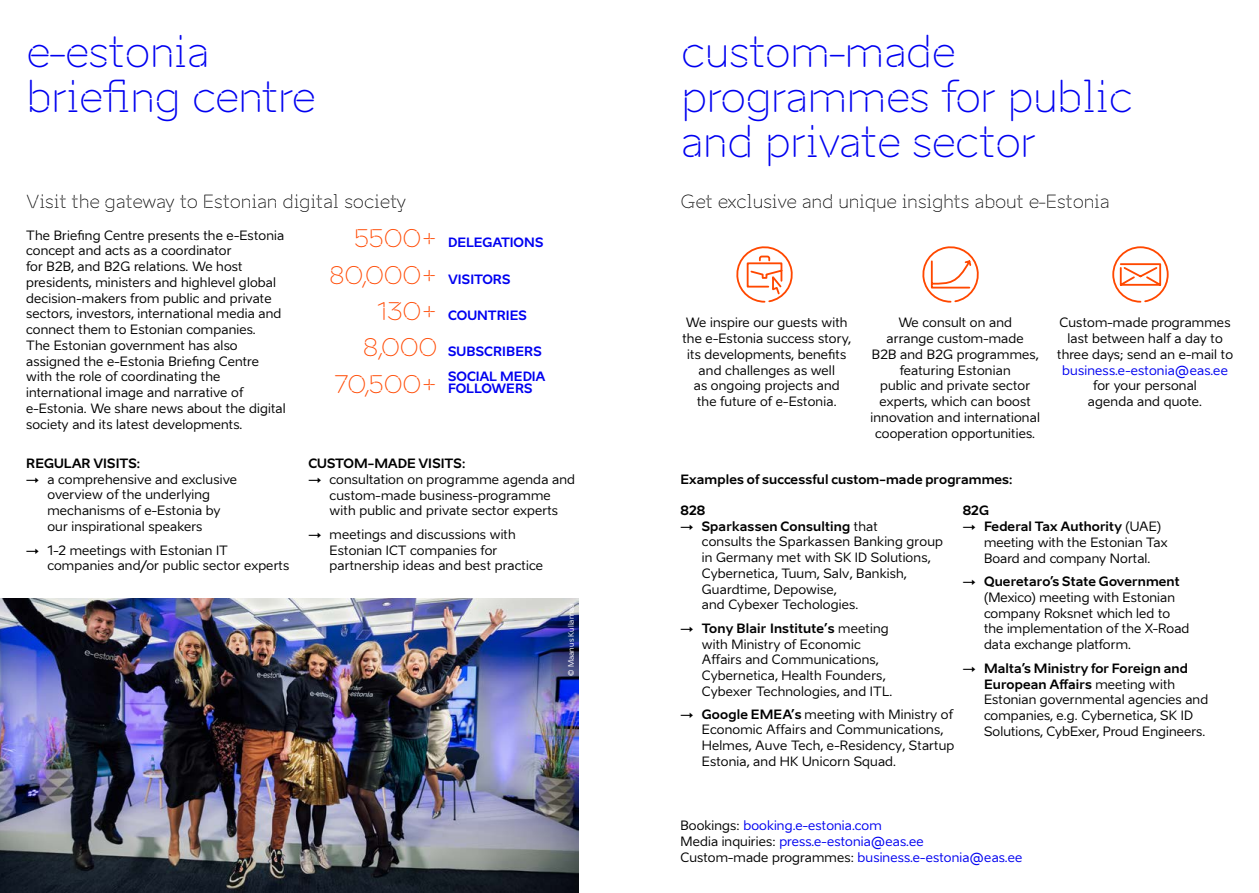
<style>
.page{position:relative;width:1259px;height:893px;background:#fff}
.page>*{position:absolute;margin:0;border:0;box-sizing:border-box;transform-origin:0 0}
.t1{font:42px/45px "Aino Headline";letter-spacing:-.025em;color:#0000f0}
.t2{font:24px "Aino Headline";color:#ff4800}
.t3{font:18px "Aino Headline";letter-spacing:-.015em;color:#000}
.t4{font:12.75px/15.8px "Aino";letter-spacing:.015em;color:#000}
.t5{font:12.75px/15.8px "Aino";letter-spacing:.01em;color:#0000f0}
.t6{font:700 12.75px "Aino";letter-spacing:.01em;color:#000}
.t7{font:700 12.75px/12px "Aino";color:#0000f0}
.t8{font:7.5px "Aino";letter-spacing:.015em;color:#fff}
.s1{font-family:"Circular Pro"}
.s2{font-family:"Aino Headline";font-weight:400;font-size:24px;color:#ff4800}
.s3{font-weight:700}
.s4{color:#000}
</style>
<div class="page">
<img style="left:0;top:599px;width:578px;height:294px">
<svg style="left:736px;top:246px;width:57px;height:57px"></svg>
<svg style="left:922px;top:246px;width:57px;height:57px"></svg>
<svg style="left:1112px;top:246px;width:57px;height:57px"></svg>
<h1 class="t1" style="left:26px;top:29px;width:291px">e-estonia briefing centre</h1>
<h3 class="t3" style="left:26px;top:190px;width:382px">Visit the gateway to Estonian digital society</h3>
<p class="t4" style="left:26px;top:227px;width:261px">The Briefing Centre presents the e-Estonia concept and acts as a coordinator<br>for B2B, and B2G relations. We host presidents, ministers and highlevel global decision-makers from public and private sectors, investors, international media and connect them to Estonian companies.<br>The Estonian government has also assigned the e-Estonia Briefing Centre with the role of coordinating the international image and narrative of e-Estonia. We share news about the digital society and its latest developments.</p>
<p class="t6" style="left:26px;top:455px;width:116px">REGULAR VISITS:</p>
<p class="t4" style="left:47px;top:471px;width:191px;text-indent:-21px"><span class="s1">→</span> a comprehensive and exclusive overview of the underlying mechanisms of e-Estonia by our inspirational speakers</p>
<p class="t4" style="left:47px;top:542px;width:243px;text-indent:-21px"><span class="s1">→</span> 1-2 meetings with Estonian IT companies and/or public sector experts</p>
<p class="t7" style="left:354px;top:237px;width:191px"><span class="s2">5500+</span> DELEGATIONS</p>
<p class="t7" style="left:329px;top:273px;width:183px"><span class="s2">80,000+</span> VISITORS</p>
<p class="t7" style="left:377px;top:309px;width:152px"><span class="s2">130+</span> COUNTRIES</p>
<p class="t7" style="left:363px;top:346px;width:181px"><span class="s2">8,000</span> SUBSCRIBERS</p>
<h2 class="t2" style="left:334px;top:368px;width:105px">70,500+</h2>
<p class="t7" style="left:448px;top:370px;width:99px">SOCIAL MEDIA<br>FOLLOWERS</p>
<p class="t6" style="left:308px;top:455px;width:158px">CUSTOM-MADE VISITS:</p>
<p class="t4" style="left:308px;top:471px;width:268px;text-align:center"><span class="s1">→</span> consultation on programme agenda and custom-made business-programme<br>with public and private sector experts</p>
<p class="t4" style="left:330px;top:526px;width:215px;text-indent:-21px"><span class="s1">→</span> meetings and discussions with<br>Estonian ICT companies for partnership ideas and best practice</p>
<p class="t8" style="left:567px;top:676px;width:74px;rotate:-90deg">© Maanus Kullamaa</p>
<h1 class="t1" style="left:680px;top:29px;width:454px">custom-made programmes for public and private sector</h1>
<h3 class="t3" style="left:680px;top:190px;width:431px">Get exclusive and unique insights about e-Estonia</h3>
<p class="t4" style="left:682px;top:315px;width:170px;text-align:center">We inspire our guests with the e-Estonia success story, its developments, benefits and challenges as well<br>as ongoing projects and<br>the future of e-Estonia.</p>
<p class="t4" style="left:870px;top:315px;width:171px;text-align:center">We consult on and<br>arrange custom-made<br>B2B and B2G programmes, featuring Estonian<br>public and private sector experts, which can boost innovation and international cooperation opportunities.</p>
<p class="t4" style="left:1057px;top:315px;width:177px;text-align:center">Custom-made programmes last between half a day to three days; send an e-mail to</p>
<p class="t5" style="left:1062px;top:362px;width:167px">business.e-estonia@eas.ee</p>
<p class="t4" style="left:1088px;top:378px;width:116px;text-align:center">for your personal agenda and quote.</p>
<p class="t6" style="left:680px;top:471px;width:333px">Examples of successful custom-made programmes:</p>
<p class="t6" style="left:680px;top:502px;width:26px">828</p>
<p class="t4" style="left:702px;top:518px;width:243px;text-indent:-21px"><span class="s1">→</span> <span class="s3">Sparkassen Consulting</span> that<br>consults the Sparkassen Banking group in Germany met with SK ID Solutions,<br>Cybernetica, Tuum, Salv, Bankish,<br>Guardtime, Depowise,<br>and Cybexer Techologies.</p>
<p class="t4" style="left:702px;top:620px;width:192px;text-indent:-21px"><span class="s1">→</span> <span class="s3">Tony Blair Institute’s</span> meeting with Ministry of Economic<br>Affairs and Communications,<br>Cybernetica, Health Founders,<br>Cybexer Technologies, and ITL.</p>
<p class="t4" style="left:702px;top:706px;width:254px;text-indent:-21px"><span class="s1">→</span> <span class="s3">Google EMEA’s</span> meeting with Ministry of Economic Affairs and Communications, Helmes, Auve Tech, e-Residency, Startup Estonia, and HK Unicorn Squad.</p>
<p class="t6" style="left:962px;top:502px;width:28px">82G</p>
<p class="t4" style="left:984px;top:519px;width:185px;text-indent:-21px"><span class="s1">→</span> <span class="s3">Federal Tax Authority</span> (UAE) meeting with the Estonian Tax<br>Board and company Nortal.</p>
<p class="t4" style="left:984px;top:574px;width:207px;text-indent:-21px"><span class="s1">→</span> <span class="s3">Queretaro’s State Government </span>(Mexico) meeting with Estonian company Roksnet which led to the implementation of the X-Road data exchange platform.</p>
<p class="t4" style="left:984px;top:660px;width:226px;text-indent:-21px"><span class="s1">→</span> <span class="s3">Malta’s Ministry for Foreign and European Affairs</span> meeting with Estonian governmental agencies and companies, e.g. Cybernetica, SK ID Solutions, CybExer, Proud Engineers.</p>
<p class="t5" style="left:680px;top:818px;width:343px"><span class="s4">Bookings:</span> booking.e-estonia.com<br><span class="s4">Media inquiries:</span> press.e-estonia@eas.ee<br><span class="s4">Custom-made programmes:</span> business.e-estonia@eas.ee</p>
</div>
